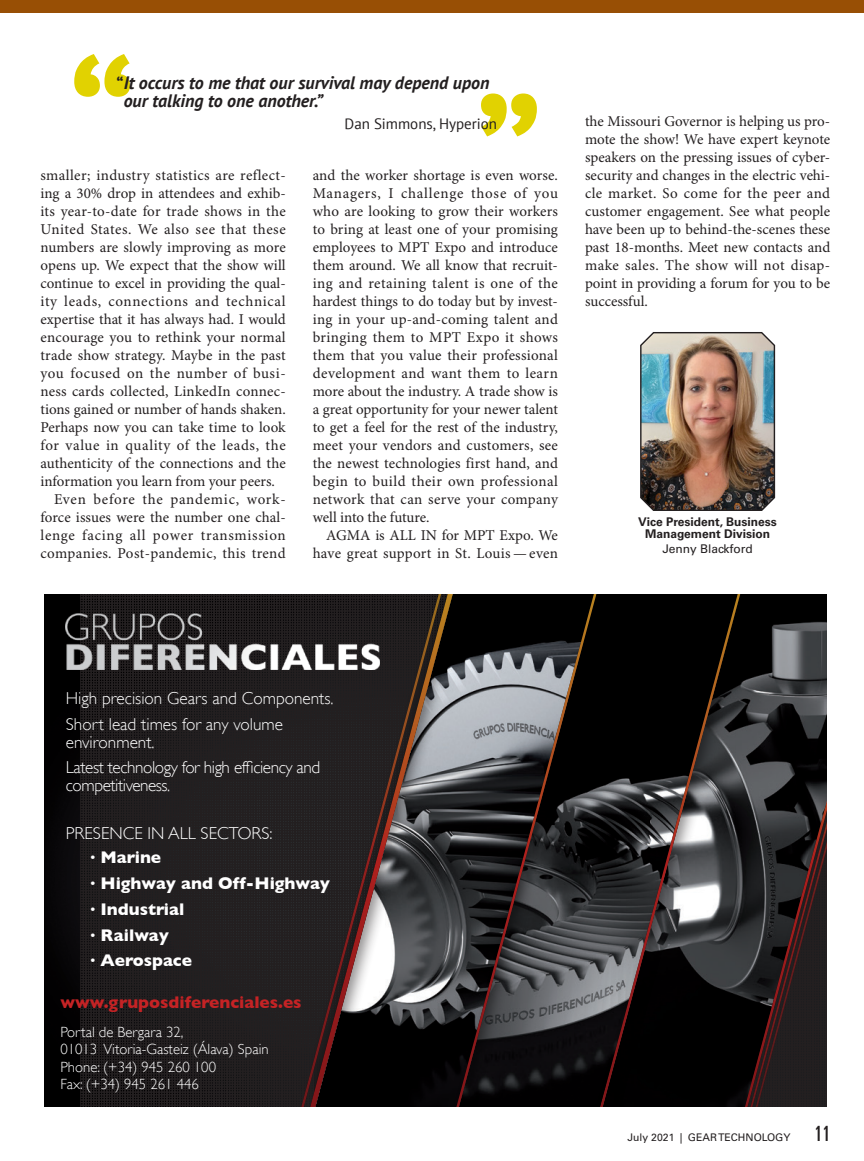
<style>
.page{position:relative;width:864px;height:1161px;background:#fff}
.page>*{position:absolute;margin:0;border:0;box-sizing:border-box;transform-origin:0 0}
.Body_Text_Alt{font:italic 700 18px/18px "PT Sans";color:#231f20}
.t1{font:700 17.25px/25.7px "Gill Sans";color:#fff}
.t2{font:300 17.25px/25.8px "Gill Sans";letter-spacing:-.025em;color:#fff}
.t3{font:300 17.25px/25.8px "Gill Sans";color:#fff}
.t4{font:700 17.25px "Gill Sans";color:#c52325}
.Body_Text{font:15px/18px "Minion Pro";letter-spacing:.005em;color:#231f20;text-align:justify}
.Body_Text_Alt-2{font:15px "PT Sans";color:#231f20}
.t5{font:300 14.7px/17.2px "Gill Sans";color:#fff}
.t6{font:700 12px/12px "Univers LT Std";color:#231f20;text-align:center}
.t7{font:12px "Univers LT Std";color:#231f20}
.t8{font:10.5px "Univers LT Std";color:#231f20}
.s1{font-style:normal}
.s2{font-weight:300}
.s3{font-stretch:ultra-condensed;font-size:21px}
</style>
<div class="page">
<img style="left:640px;top:332px;width:136px;height:179px">
<svg style="left:481px;top:94px;width:56px;height:42px"></svg>
<svg style="left:74px;top:54px;width:56px;height:43px"></svg>
<div style="left:0;top:0;width:864px;height:14px;background:#984f05"></div>
<svg style="left:44px;top:595px;width:36px;height:512px;background:#030304"></svg>
<svg style="left:80px;top:595px;width:747px;height:512px;background:#2d2a2b"></svg>
<img style="left:66px;top:614px;width:314px;height:55px">
<p class="Body_Text_Alt" style="left:124px;top:74px;width:367px;text-indent:-7px"><span class="s1">“</span>It occurs to me that our survival may depend upon our talking to one another.”</p>
<p class="Body_Text_Alt-2" style="left:345px;top:114px;width:154px">Dan Simmons, Hyperion</p>
<p class="Body_Text" style="left:40px;top:167px;width:247px">smaller; industry statistics are reflect&shy;ing a 30% drop in attendees and exhib&shy;its year-to-date for trade shows in the United States. We also see that these numbers are slowly improving as more opens up. We expect that the show will continue to excel in providing the qual&shy;ity leads, connections and technical expertise that it has always had. I would encourage you to rethink your normal trade show strategy. Maybe in the past you focused on the number of busi&shy;ness cards collected, LinkedIn connec&shy;tions gained or number of hands shaken.<br>Perhaps now you can take time to look for value in quality of the leads, the authenticity of the connections and the information you learn from your peers.</p>
<p class="Body_Text" style="left:40px;top:491px;width:247px;text-indent:14px">Even before the pandemic, work&shy;force issues were the number one chal&shy;lenge facing all power transmission companies. Post-pandemic, this trend</p>
<p class="Body_Text" style="left:313px;top:167px;width:247px">and the worker shortage is even worse.<br>Managers, I challenge those of you who are looking to grow their workers to bring at least one of your promising employees to MPT Expo and introduce them around. We all know that recruit&shy;ing and retaining talent is one of the hardest things to do today but by invest&shy;ing in your up-and-coming talent and bringing them to MPT Expo it shows them that you value their professional development and want them to learn more about the industry. A trade show is a great opportunity for your newer talent to get a feel for the rest of the industry, meet your vendors and customers, see the newest technologies first hand, and begin to build their own professional network that can serve your company well into the future.</p>
<p class="Body_Text" style="left:313px;top:527px;width:247px;text-align:right">AGMA is ALL IN for MPT Expo. We have great support in St. Louis — even</p>
<p class="Body_Text" style="left:585px;top:113px;width:247px">the Missouri Governor is helping us pro&shy;mote the show! We have expert keynote speakers on the pressing issues of cyber&shy;security and changes in the electric vehi&shy;cle market. So come for the peer and customer engagement. See what people have been up to behind-the-scenes these past 18-months. Meet new contacts and make sales. The show will not disap&shy;point in providing a forum for you to be successful.</p>
<p class="t6" style="left:638px;top:516px;width:140px">Vice President, Business<br>Management Division</p>
<p class="t7" style="left:662px;top:541px;width:92px">Jenny Blackford</p>
<p class="t3" style="left:66px;top:686px;width:269px">High precision Gears and Components.<br>Short lead times for any volume</p>
<p class="t2" style="left:66px;top:729px;width:256px">environment.<br>Latest technology for high efficiency and</p>
<p class="t2" style="left:66px;top:772px;width:106px">competitiveness.</p>
<p class="t1" style="left:90px;top:820px;width:241px;text-indent:-25px"><span class="s2">PreSenCe in all SeCtorS:<br></span>· Marine<br>· Highway and Off-Highway · Industrial<br>· Railway<br>· Aerospace</p>
<p class="t4" style="left:60px;top:992px;width:243px">www.gruposdiferenciales.es</p>
<p class="t5" style="left:60px;top:1024px;width:210px">Portal de Bergara 32,<br>01013 Vitoria-Gasteiz (Álava) Spain<br>Phone: (+34) 945 260 100<br>Fax: (+34) 945 261 446</p>
<p class="t8" style="left:628px;top:1131px;width:204px">July 2021 | GEAR TECHNOLOGY <span class="s3">11</span></p>
</div>
